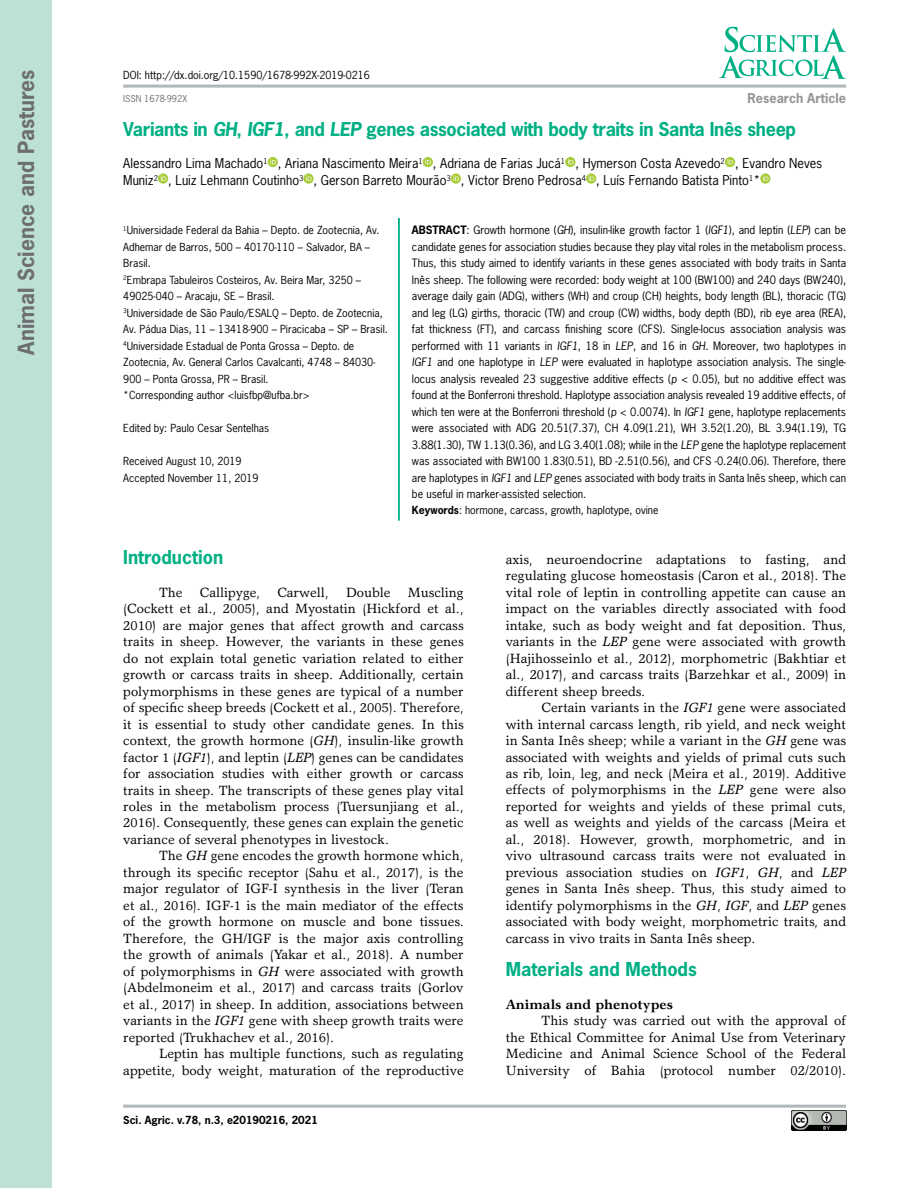
<style>
.page{position:relative;width:918px;height:1188px;background:#fff}
.page>*{position:absolute;margin:0;border:0;box-sizing:border-box;transform-origin:0 0}
.t1{font:700 21px "News Gothic";color:#6d6e71}
.t2{font:700 18px "News Gothic";letter-spacing:-.02em;color:#00b085}
.t3{font:700 18px "News Gothic";color:#00b085}
.t4{font:13.5px/16.5px "Garth Graphic";color:#000;text-align:justify}
.t5{font:700 13.5px "Garth Graphic";color:#000}
.t6{font:12.75px/16.5px "News Gothic";color:#000}
.t7{font:700 12.75px "News Gothic";color:#939598}
.t8{font:10.8px/16.5px "News Gothic";color:#000;text-align:justify}
.t9{font:10.5px/16.5px "News Gothic";color:#000}
.t10{font:700 10.5px "News Gothic";color:#000}
.t11{font:9px "News Gothic";color:#6d6e71}
.s1{font-style:italic}
.s2{font-weight:700}
</style>
<div class="page">
<svg style="left:719px;top:27px;width:127px;height:52px"></svg>
<div style="left:0;top:0;width:51px;height:1188px;background:#bde2d4"></div>
<hr style="left:123px;top:85px;width:723px;height:3px;background:#b0b7bb">
<hr style="left:123px;top:1105px;width:723px;height:3px;background:#b0b7bb">
<img style="left:791px;top:1111px;width:55px;height:19px">
<svg style="left:268px;top:157px;width:10px;height:10px"></svg>
<svg style="left:270px;top:159px;width:6px;height:5px"></svg>
<svg style="left:423px;top:157px;width:10px;height:10px"></svg>
<svg style="left:425px;top:159px;width:6px;height:5px"></svg>
<svg style="left:565px;top:157px;width:10px;height:10px"></svg>
<svg style="left:568px;top:159px;width:6px;height:5px"></svg>
<svg style="left:725px;top:157px;width:10px;height:10px"></svg>
<svg style="left:728px;top:159px;width:5px;height:5px"></svg>
<svg style="left:158px;top:173px;width:10px;height:11px"></svg>
<svg style="left:161px;top:175px;width:5px;height:6px"></svg>
<svg style="left:303px;top:173px;width:11px;height:11px"></svg>
<svg style="left:306px;top:175px;width:6px;height:6px"></svg>
<svg style="left:451px;top:173px;width:10px;height:11px"></svg>
<svg style="left:453px;top:175px;width:6px;height:6px"></svg>
<svg style="left:586px;top:173px;width:10px;height:11px"></svg>
<svg style="left:589px;top:175px;width:5px;height:6px"></svg>
<svg style="left:760px;top:173px;width:11px;height:11px"></svg>
<svg style="left:763px;top:175px;width:6px;height:6px"></svg>
<hr style="left:398px;top:218px;width:2px;height:303px;background:#00b085">
<h1 class="t1" style="left:12px;top:355px;width:286px;rotate:-90deg">Animal Science and Pastures</h1>
<p class="t9" style="left:123px;top:66px;width:248px">DOI: http://dx.doi.org/10.1590/1678-992X-2019-0216</p>
<p class="t11" style="left:123px;top:93px;width:65px">ISSN 1678-992X</p>
<p class="t7" style="left:748px;top:89px;width:100px">Research Article</p>
<h2 class="t2" style="left:123px;top:117px;width:674px">Variants in <span class="s1">GH</span>, <span class="s1">IGF1</span>, and <span class="s1">LEP</span> genes associated with body traits in Santa Inês sheep</h2>
<p class="t6" style="left:123px;top:155px;width:701px">Alessandro Lima Machado<sup>1</sup> , Ariana Nascimento Meira<sup>1</sup> , Adriana de Farias Jucá<sup>1</sup> , Hymerson Costa Azevedo<sup>2</sup> , Evandro Neves<br>Muniz<sup>2</sup> , Luiz Lehmann Coutinho<sup>3</sup> , Gerson Barreto Mourão<sup>3</sup> , Victor Breno Pedrosa<sup>4</sup> , Luís Fernando Batista Pinto<sup>1</sup>*</p>
<p class="t9" style="left:123px;top:222px;width:266px"><sup>1</sup>Universidade Federal da Bahia – Depto. de Zootecnia, Av.<br>Adhemar de Barros, 500 – 40170-110 – Salvador, BA – Brasil.<br><sup>2</sup>Embrapa Tabuleiros Costeiros, Av. Beira Mar, 3250 – 49025-040 – Aracaju, SE – Brasil.<br><sup>3</sup>Universidade de São Paulo/ESALQ – Depto. de Zootecnia, Av. Pádua Dias, 11 – 13418-900 – Piracicaba – SP – Brasil.<br><sup>4</sup>Universidade Estadual de Ponta Grossa – Depto. de Zootecnia, Av. General Carlos Cavalcanti, 4748 – 84030- 900 – Ponta Grossa, PR – Brasil.<br>*Corresponding author &lt;luisfbp@ufba.br&gt;</p>
<p class="t9" style="left:123px;top:420px;width:147px">Edited by: Paulo Cesar Sentelhas</p>
<p class="t9" style="left:123px;top:453px;width:137px">Received August 10, 2019<br>Accepted November 11, 2019</p>
<p class="t8" style="left:412px;top:222px;width:436px"><span class="s2">ABSTRACT</span>: Growth hormone (<span class="s1">GH</span>), insulin-like growth factor 1 (<span class="s1">IGF1</span>), and leptin (<span class="s1">LEP</span>) can be candidate genes for association studies because they play vital roles in the metabolism process.<br>Thus, this study aimed to identify variants in these genes associated with body traits in Santa Inês sheep. The following were recorded: body weight at 100 (BW100) and 240 days (BW240), average daily gain (ADG), withers (WH) and croup (CH) heights, body length (BL), thoracic (TG) and leg (LG) girths, thoracic (TW) and croup (CW) widths, body depth (BD), rib eye area (REA), fat thickness (FT), and carcass finishing score (CFS). Single-locus association analysis was performed with 11 variants in <span class="s1">IGF1</span>, 18 in <span class="s1">LEP</span>, and 16 in <span class="s1">GH</span>. Moreover, two haplotypes in <span class="s1">IGF1</span> and one haplotype in <span class="s1">LEP</span> were evaluated in haplotype association analysis. The single&shy;locus analysis revealed 23 suggestive additive effects (<span class="s1">p</span> &lt; 0.05), but no additive effect was found at the Bonferroni threshold. Haplotype association analysis revealed 19 additive effects, of which ten were at the Bonferroni threshold (<span class="s1">p</span> &lt; 0.0074). In <span class="s1">IGF1</span> gene, haplotype replacements were associated with ADG 20.51(7.37), CH 4.09(1.21), WH 3.52(1.20), BL 3.94(1.19), TG 3.88(1.30), TW 1.13(0.36), and LG 3.40(1.08); while in the <span class="s1">LEP</span> gene the haplotype replacement was associated with BW100 1.83(0.51), BD -2.51(0.56), and CFS -0.24(0.06). Therefore, there are haplotypes in <span class="s1">IGF1</span> and <span class="s1">LEP</span> genes associated with body traits in Santa Inês sheep, which can be useful in marker-assisted selection.</p>
<p class="t9" style="left:412px;top:502px;width:248px"><span class="s2">Keywords</span>: hormone, carcass, growth, haplotype, ovine</p>
<h2 class="t3" style="left:123px;top:545px;width:101px">Introduction</h2>
<p class="t4" style="left:159px;top:584px;width:25px">The</p>
<p class="t4" style="left:200px;top:584px;width:62px">Callipyge,</p>
<p class="t4" style="left:277px;top:584px;width:53px">Carwell,</p>
<p class="t4" style="left:346px;top:584px;width:46px">Double</p>
<p class="t4" style="left:123px;top:584px;width:342px;text-indent:284px">Muscling (Cockett et al., 2005), and Myostatin (Hickford et al., 2010) are major genes that affect growth and carcass traits in sheep. However, the variants in these genes do not explain total genetic variation related to either growth or carcass traits in sheep. Additionally, certain polymorphisms in these genes are typical of a number of specific sheep breeds (Cockett et al., 2005). Therefore, it is essential to study other candidate genes. In this context, the growth hormone (<span class="s1">GH</span>), insulin-like growth factor 1 (<span class="s1">IGF1</span>), and leptin (<span class="s1">LEP</span>) genes can be candidates for association studies with either growth or carcass traits in sheep. The transcripts of these genes play vital roles in the metabolism process (Tuersunjiang et al., 2016). Consequently, these genes can explain the genetic variance of several phenotypes in livestock.</p>
<p class="t4" style="left:123px;top:847px;width:342px;text-indent:36px">The <span class="s1">GH</span> gene encodes the growth hormone which, through its specific receptor (Sahu et al., 2017), is the major regulator of IGF-I synthesis in the liver (Teran et al., 2016). IGF-1 is the main mediator of the effects of the growth hormone on muscle and bone tissues.<br>Therefore, the GH/IGF is the major axis controlling the growth of animals (Yakar et al., 2018). A number of polymorphisms in <span class="s1">GH</span> were associated with growth (Abdelmoneim et al., 2017) and carcass traits (Gorlov et al., 2017) in sheep. In addition, associations between variants in the <span class="s1">IGF1</span> gene with sheep growth traits were reported (Trukhachev et al., 2016).</p>
<p class="t4" style="left:123px;top:1045px;width:342px;text-align:right">Leptin has multiple functions, such as regulating appetite, body weight, maturation of the reproductive</p>
<p class="t10" style="left:123px;top:1113px;width:196px">Sci. Agric. v.78, n.3, e20190216, 2021</p>
<p class="t4" style="left:506px;top:551px;width:342px">axis, neuroendocrine adaptations to fasting, and regulating glucose homeostasis (Caron et al., 2018). The vital role of leptin in controlling appetite can cause an impact on the variables directly associated with food intake, such as body weight and fat deposition. Thus, variants in the <span class="s1">LEP</span> gene were associated with growth (Hajihosseinlo et al., 2012), morphometric (Bakhtiar et al., 2017), and carcass traits (Barzehkar et al., 2009) in different sheep breeds.</p>
<p class="t4" style="left:506px;top:699px;width:342px;text-indent:36px">Certain variants in the <span class="s1">IGF1</span> gene were associated with internal carcass length, rib yield, and neck weight in Santa Inês sheep; while a variant in the <span class="s1">GH</span> gene was associated with weights and yields of primal cuts such as rib, loin, leg, and neck (Meira et al., 2019). Additive effects of polymorphisms in the <span class="s1">LEP</span> gene were also reported for weights and yields of these primal cuts, as well as weights and yields of the carcass (Meira et al., 2018). However, growth, morphometric, and in vivo ultrasound carcass traits were not evaluated in previous association studies on <span class="s1">IGF1</span>, <span class="s1">GH</span>, and <span class="s1">LEP </span>genes in Santa Inês sheep. Thus, this study aimed to identify polymorphisms in the <span class="s1">GH</span>, <span class="s1">IGF</span>, and <span class="s1">LEP</span> genes associated with body weight, morphometric traits, and carcass in vivo traits in Santa Inês sheep.</p>
<h2 class="t3" style="left:506px;top:957px;width:193px">Materials and Methods</h2>
<p class="t5" style="left:506px;top:996px;width:169px">Animals and phenotypes</p>
<p class="t4" style="left:506px;top:1012px;width:342px;text-indent:36px">This study was carried out with the approval of the Ethical Committee for Animal Use from Veterinary Medicine and Animal Science School of the Federal University of Bahia (protocol number 02/2010).</p>
</div>
